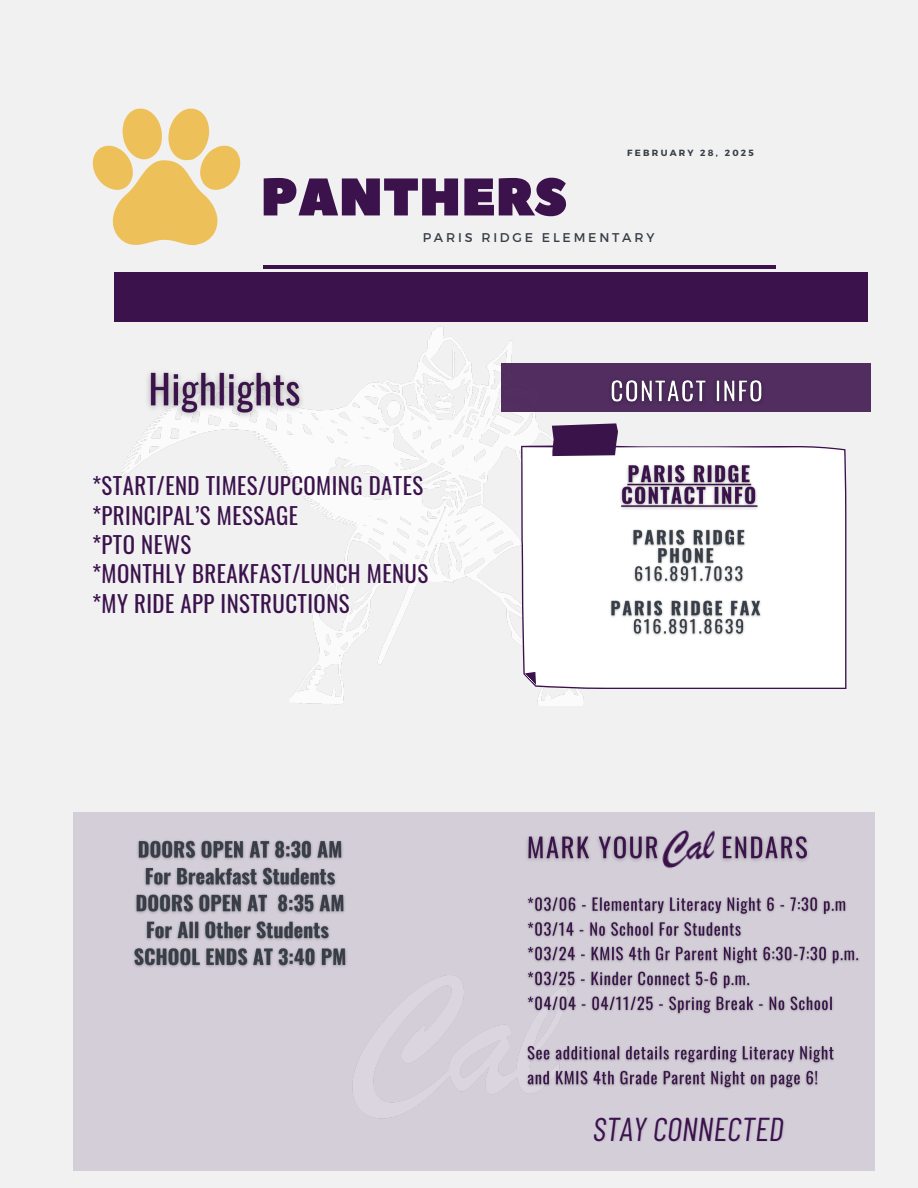
<style>
.page{position:relative;width:918px;height:1188px;background:#f1f1f1}
.page>*{position:absolute;margin:0;border:0;box-sizing:border-box;transform-origin:0 0}
.t1{font:52.8px "Peace Sans";color:#3b124c}
.t2{font:italic 33px "Barlow Condensed";color:#3b124c}
.t3{font:22.8px/29.4px "Oswald";letter-spacing:.02em;color:#3b124c}
.t4{font:12.6px "Montserrat";letter-spacing:.22em;color:#383e48}
.t5{font:700 9px "Montserrat";letter-spacing:.25em;color:#383e48}
</style>
<div class="page">
<img style="left:119px;top:326px;width:476px;height:379px">
<div style="left:73px;top:812px;width:802px;height:359px;background:#d4ced9"></div>
<div style="left:521px;top:445px;width:325px;height:244px;background:#fff"></div>
<svg style="left:552px;top:423px;width:66px;height:33px;background:#4a2659"></svg>
<img style="left:526px;top:836px;width:283px;height:25px">
<img style="left:655px;top:830px;width:70px;height:39px">
<hr style="left:263px;top:265px;width:513px;height:4px;background:#3b124c">
<div style="left:115px;top:273px;width:752px;height:48px;background:#3b124c"></div>
<svg style="left:93px;top:108px;width:147px;height:137px"></svg>
<div style="left:502px;top:364px;width:369px;height:47px;background:#512d60"></div>
<img style="left:611px;top:380px;width:151px;height:23px">
<img style="left:527px;top:897px;width:332px;height:192px">
<img style="left:140px;top:357px;width:169px;height:68px">
<img style="left:616px;top:458px;width:145px;height:55px">
<img style="left:133px;top:840px;width:214px;height:127px">
<img style="left:607px;top:524px;width:162px;height:116px">
<p class="t5" style="left:627px;top:147px;width:128px">FEBRUARY 28, 2025</p>
<p class="t1" style="left:261px;top:162px;width:308px">PANTHERS</p>
<h1 class="t4" style="left:423px;top:230px;width:233px">PARIS RIDGE ELEMENTARY</h1>
<p class="t3" style="left:92px;top:470px;width:338px">*START/END TIMES/UPCOMING DATES *PRINCIPAL’S MESSAGE<br>*PTO NEWS<br>*MONTHLY BREAKFAST/LUNCH MENUS *MY RIDE APP INSTRUCTIONS</p>
<p class="t2" style="left:593px;top:1108px;width:192px">STAY CONNECTED</p>
</div>
